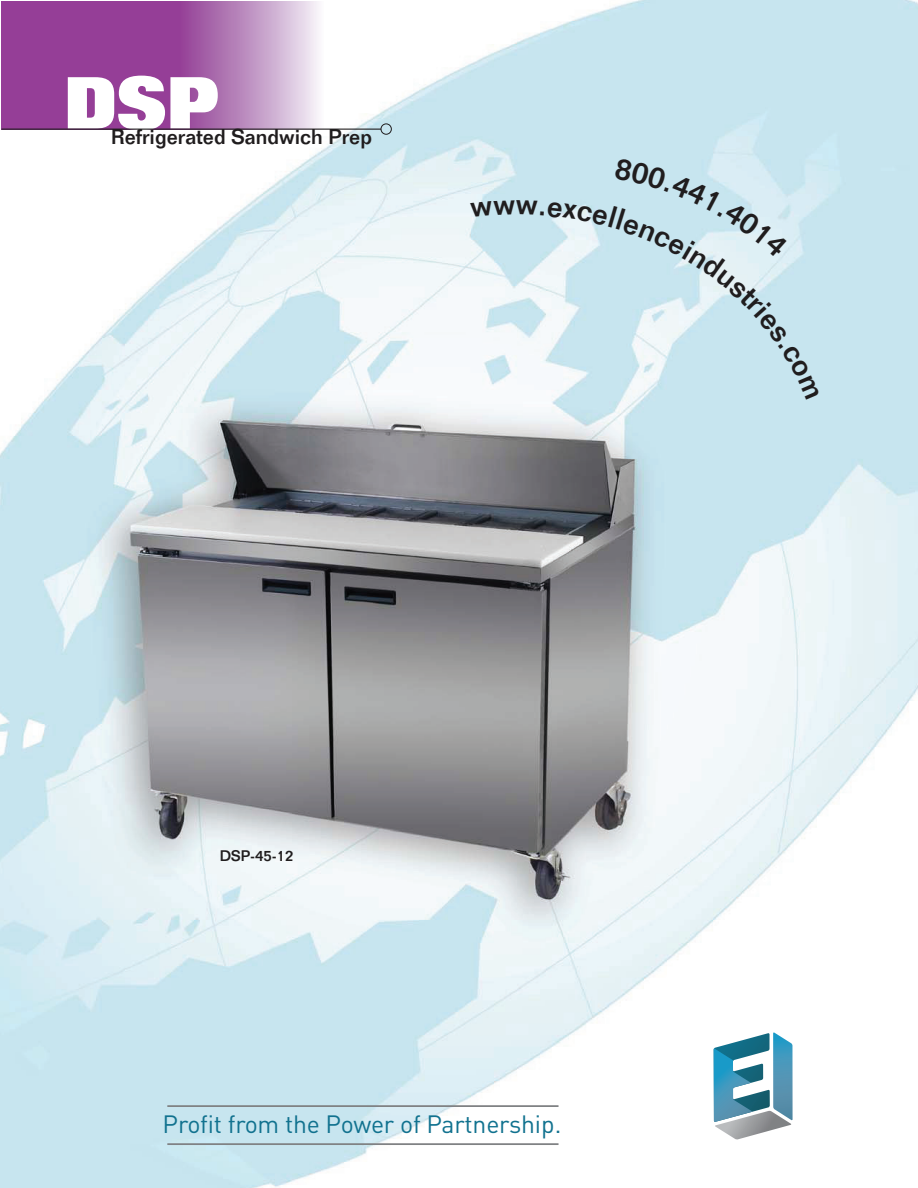
<style>
.page{position:relative;width:918px;height:1188px;background:#fff}
.page>*{position:absolute;margin:0;border:0;box-sizing:border-box;transform-origin:0 0}
.t1{font:800 72px "Folio";color:#fff}
.t2{font:24.75px "DIN";letter-spacing:-.01em;color:#11728f}
.t3{font:500 21px "Folio";color:#201d1e}
.t4{font:500 15px "Folio";color:#201d1e}
</style>
<div class="page">
<img style="left:0;top:0;width:918px;height:1188px">
<svg style="left:2px;top:2px;width:337px;height:127px;background:#ac6caf"></svg>
<hr style="left:2px;top:129px;width:379px;height:1px;background:#201d1e">
<div style="left:381px;top:124px;width:11px;height:11px;border:1px solid #201d1e;border-radius:50%"></div>
<hr style="left:167px;top:1105px;width:392px;height:2px;background:#808284">
<hr style="left:167px;top:1143px;width:392px;height:2px;background:#808284">
<svg style="left:696px;top:1032px;width:140px;height:114px"></svg>
<svg style="left:470px;top:158px;width:350px;height:242px"></svg>
<h1 class="t1" style="left:64px;top:63px;width:156px">DSP</h1>
<p class="t3" style="left:111px;top:124px;width:263px">Refrigerated Sandwich Prep</p>
<p class="t4" style="left:220px;top:846px;width:75px">DSP-45-12</p>
<p class="t2" style="left:163px;top:1109px;width:400px">Profit from the Power of Partnership.</p>
</div>
